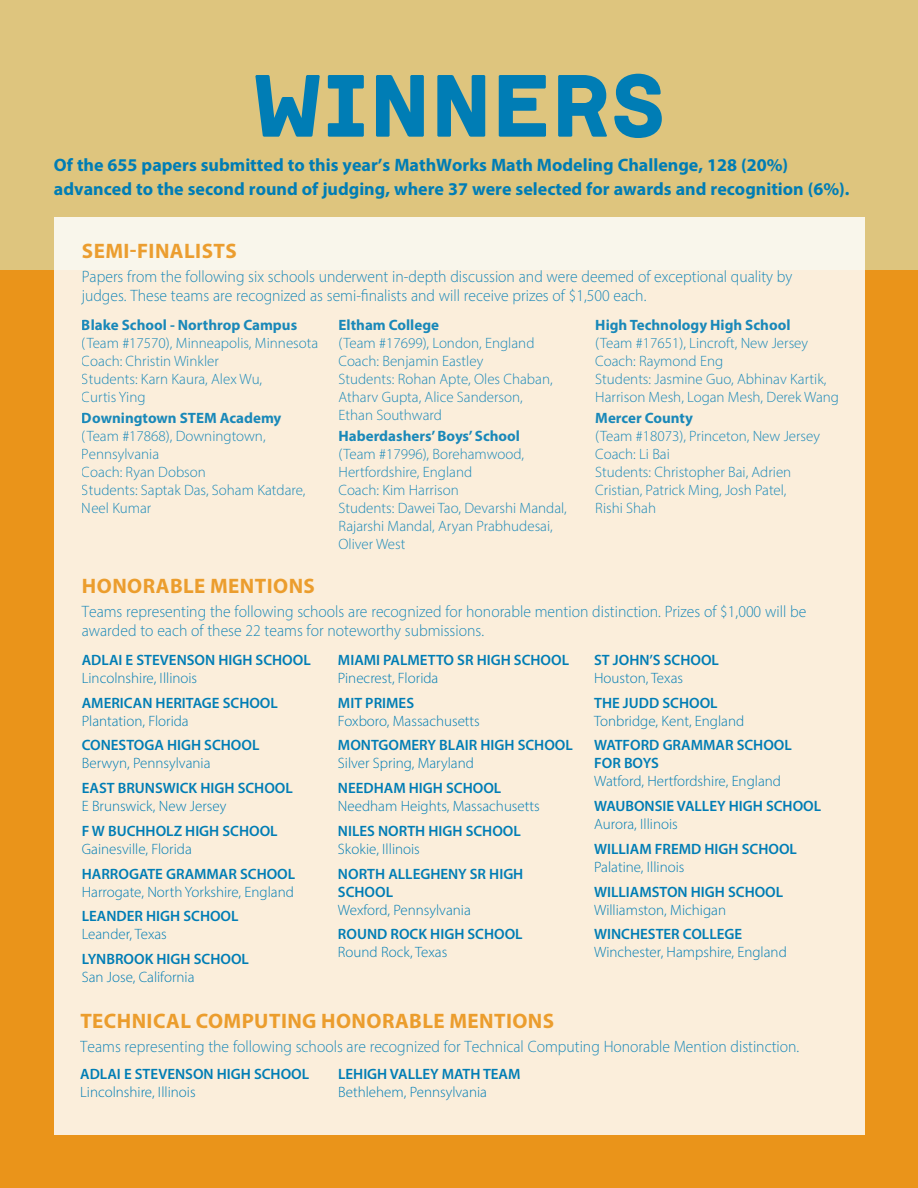
<style>
.page{position:relative;width:918px;height:1188px;background:#fff}
.page>*{position:absolute;margin:0;border:0;box-sizing:border-box;transform-origin:0 0}
.subhead{font:90px "Institut";color:#007db5}
.t1{font:700 21px "Myriad Pro";letter-spacing:.02em;color:#ea941a}
.Moodys_BCC{font:700 18px/24px "Myriad Pro";color:#007db5}
.t2{font:300 16.5px/19.5px "Myriad Pro";color:#007db5;scale:.95 1}
.t3{font:300 15px/18px "Myriad Pro";color:#007db5}
.t4{font:600 15px/18px "Myriad Pro";color:#007db5}
.t5{font:700 15px "Myriad Pro";color:#007db5}
.s1{font-weight:300}
.s2{font-weight:600}
</style>
<div class="page">
<div style="left:0;top:0;width:918px;height:270px;background:#dec57e"></div>
<div style="left:0;top:270px;width:918px;height:918px;background:#ea941a"></div>
<div style="left:54px;top:217px;width:810px;height:918px;background:#fbeedb"></div>
<p class="subhead" style="left:253px;top:58px;width:414px">WINNERS</p>
<p class="Moodys_BCC" style="left:54px;top:153px;width:797px">Of the 655 papers submitted to this year’s MathWorks Math Modeling Challenge, 128 (20%) advanced to the second round of judging, where 37 were selected for awards and recognition (6%).</p>
<h2 class="t1" style="left:82px;top:237px;width:156px">SEMI-FINALISTS</h2>
<p class="t2" style="left:82px;top:266px;width:750px">Papers from the following six schools underwent in-depth discussion and were deemed of exceptional quality by judges. These teams are recognized as semi-finalists and will receive prizes of $1,500 each.</p>
<p class="t5" style="left:82px;top:315px;width:217px">Blake School - Northrop Campus</p>
<p class="t3" style="left:82px;top:334px;width:238px">(Team #17570), Minneapolis, Minnesota<br>Coach: Christin Winkler<br>Students: Karn Kaura, Alex Wu,<br>Curtis Ying</p>
<p class="t5" style="left:82px;top:409px;width:201px">Downingtown STEM Academy</p>
<p class="t3" style="left:82px;top:427px;width:225px">(Team #17868), Downingtown,<br>Pennsylvania<br>Coach: Ryan Dobson<br>Students: Saptak Das, Soham Katdare,<br>Neel Kumar</p>
<p class="t5" style="left:339px;top:315px;width:102px">Eltham College</p>
<p class="t3" style="left:339px;top:334px;width:216px">(Team #17699), London, England<br>Coach: Benjamin Eastley<br>Students: Rohan Apte, Oles Chaban,<br>Atharv Gupta, Alice Sanderson,<br>Ethan Southward</p>
<p class="t5" style="left:339px;top:427px;width:183px">Haberdashers’ Boys’ School</p>
<p class="t3" style="left:339px;top:445px;width:230px">(Team #17996), Borehamwood,<br>Hertfordshire, England<br>Coach: Kim Harrison<br>Students: Dawei Tao, Devarshi Mandal,<br>Rajarshi Mandal, Aryan Prabhudesai,<br>Oliver West</p>
<p class="t5" style="left:595px;top:315px;width:197px">High Technology High School</p>
<p class="t3" style="left:595px;top:334px;width:245px">(Team #17651), Lincroft, New Jersey Coach: Raymond Eng<br>Students: Jasmine Guo, Abhinav Kartik, Harrison Mesh, Logan Mesh, Derek Wang</p>
<p class="t5" style="left:595px;top:409px;width:99px">Mercer County</p>
<p class="t3" style="left:595px;top:427px;width:226px">(Team #18073), Princeton, New Jersey<br>Coach: Li Bai<br>Students: Christopher Bai, Adrien<br>Cristian, Patrick Ming, Josh Patel,<br>Rishi Shah</p>
<h2 class="t1" style="left:82px;top:572px;width:234px">HONORABLE MENTIONS</h2>
<p class="t2" style="left:82px;top:601px;width:764px">Teams representing the following schools are recognized for honorable mention distinction. Prizes of $1,000 will be awarded to each of these 22 teams for noteworthy submissions.</p>
<p class="t4" style="left:82px;top:650px;width:231px">ADLAI E STEVENSON HIGH SCHOOL<br><span class="s1">Lincolnshire, Illinois</span></p>
<p class="t4" style="left:82px;top:693px;width:198px">AMERICAN HERITAGE SCHOOL<br><span class="s1">Plantation, Florida</span></p>
<p class="t4" style="left:82px;top:736px;width:179px">CONESTOGA HIGH SCHOOL<br><span class="s1">Berwyn, Pennsylvania</span></p>
<p class="t4" style="left:82px;top:779px;width:213px">EAST BRUNSWICK HIGH SCHOOL<br><span class="s1">E Brunswick, New Jersey</span></p>
<p class="t4" style="left:82px;top:821px;width:197px">F W BUCHHOLZ HIGH SCHOOL<br><span class="s1">Gainesville, Florida</span></p>
<p class="t3" style="left:82px;top:864px;width:215px"><span class="s2">HARROGATE GRAMMAR SCHOOL<br></span>Harrogate, North Yorkshire, England</p>
<p class="t4" style="left:82px;top:907px;width:158px">LEANDER HIGH SCHOOL<br><span class="s1">Leander, Texas</span></p>
<p class="t4" style="left:82px;top:950px;width:169px">LYNBROOK HIGH SCHOOL<br><span class="s1">San Jose, California</span></p>
<p class="t4" style="left:338px;top:650px;width:233px">MIAMI PALMETTO SR HIGH SCHOOL<br><span class="s1">Pinecrest, Florida</span></p>
<p class="t3" style="left:338px;top:693px;width:143px"><span class="s2">MIT PRIMES<br></span>Foxboro, Massachusetts</p>
<p class="t4" style="left:338px;top:736px;width:236px">MONTGOMERY BLAIR HIGH SCHOOL<br><span class="s1">Silver Spring, Maryland</span></p>
<p class="t3" style="left:338px;top:779px;width:203px"><span class="s2">NEEDHAM HIGH SCHOOL<br></span>Needham Heights, Massachusetts</p>
<p class="t4" style="left:338px;top:821px;width:184px">NILES NORTH HIGH SCHOOL<br><span class="s1">Skokie, Illinois</span></p>
<p class="t4" style="left:338px;top:864px;width:187px">NORTH ALLEGHENY SR HIGH<br>SCHOOL<br><span class="s1">Wexford, Pennsylvania</span></p>
<p class="t4" style="left:338px;top:925px;width:186px">ROUND ROCK HIGH SCHOOL<br><span class="s1">Round Rock, Texas</span></p>
<p class="t4" style="left:594px;top:650px;width:126px">ST JOHN’S SCHOOL<br><span class="s1">Houston, Texas</span></p>
<p class="t3" style="left:594px;top:693px;width:152px"><span class="s2">THE JUDD SCHOOL<br></span>Tonbridge, Kent, England</p>
<p class="t3" style="left:594px;top:736px;width:199px"><span class="s2">WATFORD GRAMMAR SCHOOL<br>FOR BOYS<br></span>Watford, Hertfordshire, England</p>
<p class="t4" style="left:594px;top:797px;width:229px">WAUBONSIE VALLEY HIGH SCHOOL<br><span class="s1">Aurora, Illinois</span></p>
<p class="t4" style="left:594px;top:839px;width:204px">WILLIAM FREMD HIGH SCHOOL<br><span class="s1">Palatine, Illinois</span></p>
<p class="t4" style="left:594px;top:882px;width:191px">WILLIAMSTON HIGH SCHOOL<br><span class="s1">Williamston, Michigan</span></p>
<p class="t3" style="left:594px;top:925px;width:194px"><span class="s2">WINCHESTER COLLEGE<br></span>Winchester, Hampshire, England</p>
<h2 class="t1" style="left:80px;top:1007px;width:475px">TECHNICAL COMPUTING HONORABLE MENTIONS</h2>
<p class="t2" style="left:80px;top:1037px;width:759px">Teams representing the following schools are recognized for Technical Computing Honorable Mention distinction.</p>
<p class="t4" style="left:80px;top:1065px;width:231px">ADLAI E STEVENSON HIGH SCHOOL<br><span class="s1">Lincolnshire, Illinois</span></p>
<p class="t3" style="left:338px;top:1065px;width:184px"><span class="s2">LEHIGH VALLEY MATH TEAM<br></span>Bethlehem, Pennsylvania</p>
</div>
